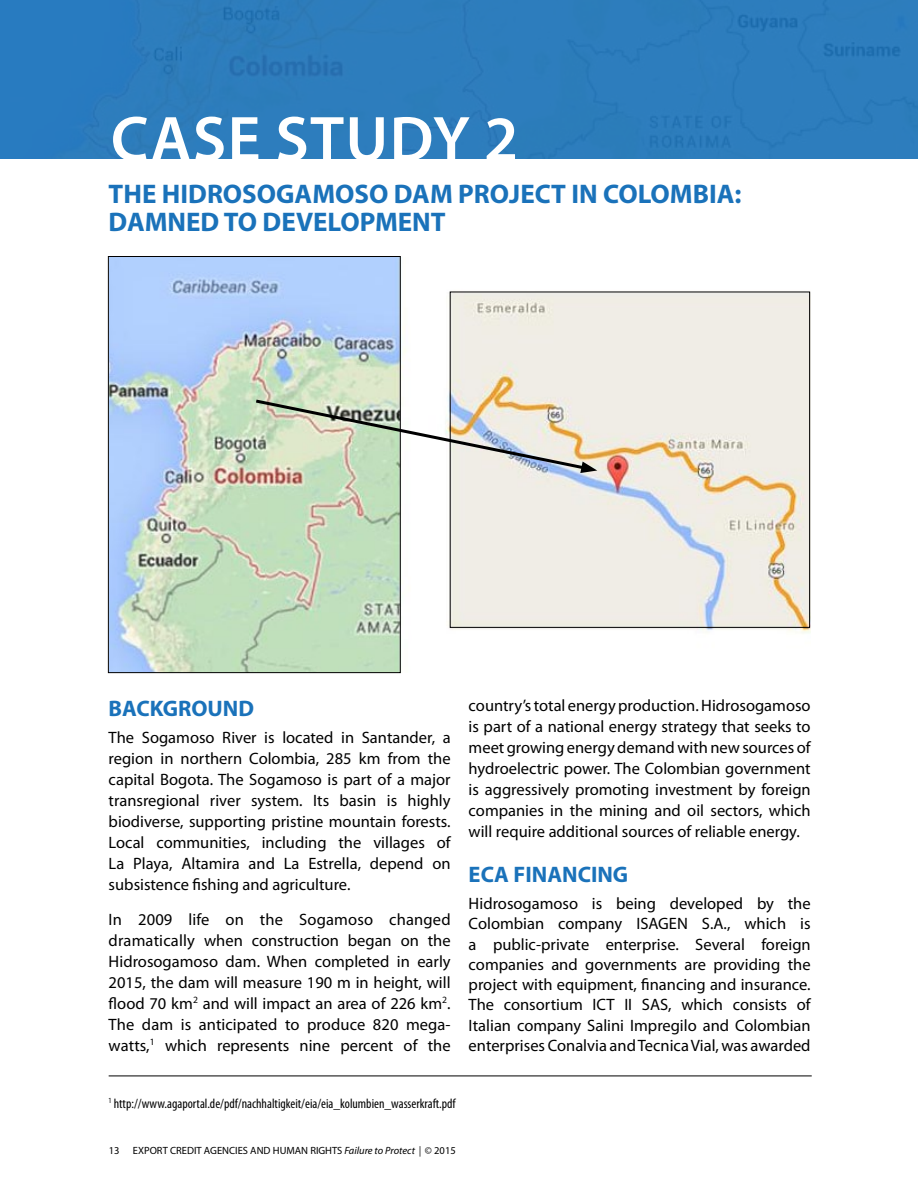
<style>
.page{position:relative;width:918px;height:1188px;background:#fff}
.page>*{position:absolute;margin:0;border:0;box-sizing:border-box;transform-origin:0 0}
.t1{font:600 64.5px "Myriad Pro";color:#fff}
.t2{font:700 27px/28.5px "Myriad Pro";color:#1a72ba}
.t3{font:700 22.5px "Myriad Pro";color:#1a72ba}
.t4{font:16.5px/21px "Myriad Pro";color:#000;text-align:justify}
.t5{font:condensed 13.5px "Myriad Pro";color:#000}
.t6{font:10.5px "Myriad Pro";color:#000}
.s1{font-style:italic}
</style>
<div class="page">
<div style="left:1px;top:0;width:917px;height:158px;background:#2d7dbd"></div>
<img style="left:110px;top:258px;width:701px;height:413px">
<div style="left:108px;top:256px;width:293px;height:417px;border:1px solid #000"></div>
<div style="left:450px;top:292px;width:360px;height:336px;border:1px solid #000"></div>
<hr style="left:109px;top:1076px;width:703px;height:1px;background:#000">
<img style="left:253px;top:398px;width:344px;height:75px">
<h1 class="t1" style="left:111px;top:98px;width:38px">CASE</h1>
<h1 class="t1" style="left:275px;top:98px;width:40px">STUD</h1>
<h1 class="t1" style="left:433px;top:98px;width:87px">Y 2</h1>
<h2 class="t2" style="left:109px;top:179px;width:634px">THE HIDROSOGAMOSO DAM PROJECT IN COLOMBIA:<br>DAMNED TO DEVELOPMENT</h2>
<h3 class="t3" style="left:109px;top:693px;width:147px">BACKGROUND</h3>
<p class="t4" style="left:109px;top:727px;width:344px">The Sogamoso River is located in Santander, a region in northern Colombia, 285 km from the capital Bogota. The Sogamoso is part of a major transregional river system. Its basin is highly biodiverse, supporting pristine mountain forests.<br>Local communities, including the villages of La Playa, Altamira and La Estrella, depend on subsistence fishing and agriculture.</p>
<p class="t4" style="left:109px;top:909px;width:344px">In 2009 life on the Sogamoso changed dramatically when construction began on the Hidrosogamoso dam. When completed in early 2015, the dam will measure 190 m in height, will flood 70 km<sup>2</sup> and will impact an area of 226 km<sup>2</sup>.<br>The dam is anticipated to produce 820 mega&shy;watts,<sup>1</sup> which represents nine percent of the</p>
<p class="t4" style="left:469px;top:695px;width:344px">country’s total energy production. Hidrosogamoso is part of a national energy strategy that seeks to meet growing energy demand with new sources of hydroelectric power. The Colombian government is aggressively promoting investment by foreign companies in the mining and oil sectors, which will require additional sources of reliable energy.</p>
<h3 class="t3" style="left:469px;top:860px;width:161px">ECA FINANCING</h3>
<p class="t4" style="left:469px;top:893px;width:344px;line-height:20.2px">Hidrosogamoso is being developed by the Colombian company ISAGEN S.A., which is a public-private enterprise. Several foreign companies and governments are providing the project with equipment, financing and insurance.<br>The consortium ICT II SAS, which consists of Italian company Salini Impregilo and Colombian enterprises Conalvia and Tecnica Vial, was awarded</p>
<p class="t5" style="left:109px;top:1095px;width:348px"><sup>1</sup> http://www.agaportal.de/pdf/nachhaltigkeit/eia/eia_kolumbien_wasserkraft.pdf</p>
<p class="t6" style="left:109px;top:1144px;width:12px">13</p>
<p class="t6" style="left:133px;top:1144px;width:324px">EXPORT CREDIT AGENCIES AND HUMAN RIGHTS <span class="s1">Failure to Protect |</span> © 2015</p>
</div>
